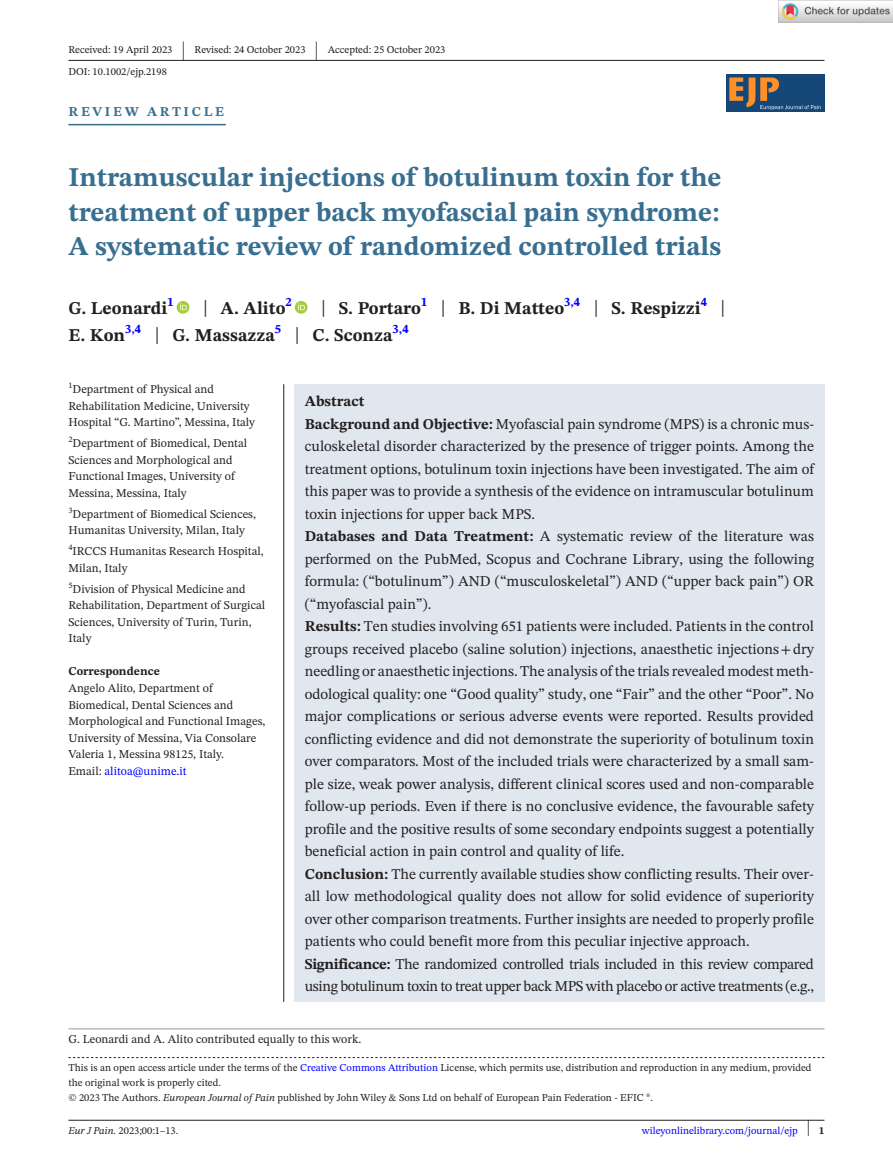
<style>
.page{position:relative;width:893px;height:1174px;background:#fff}
.page>*{position:absolute;margin:0;border:0;box-sizing:border-box;transform-origin:0 0}
.t1{font:700 27px/34.5px "STIX Two Text";color:#386e8f;text-align:justify}
.t2{font:25.65px "STIX Two Text";color:#231f20;scale:.49 1}
.t3{font:700 18px/27px "STIX Two Text";color:#231f20}
.t4{font:15px/22.5px "STIX Two Text";color:#231f20}
.t5{font:700 13.5px "STIX Two Text";letter-spacing:.2em;color:#386e8f}
.t6{font:12px/16.5px "STIX Two Text";color:#231f20}
.t7{font:700 12px "STIX Two Text";color:#231f20}
.t8{font:10.5px/15px "STIX Two Text";color:#231f20}
.t9{font:10.5px "STIX Two Text";color:#00f}
.s1{font-weight:400;font-size:23.4px}
.s2{color:#00f}
.s3{font-weight:700}
.s4{font-family:"STIX"}
.s5{font-style:italic}
.s6{font-size:22.2px;color:#231f20}
.s7{font-weight:700;color:#231f20}
</style>
<div class="page">
<hr style="left:68px;top:1119px;width:756px;height:1px;background:#231f20">
<img style="left:727px;top:74px;width:97px;height:37px">
<hr style="left:68px;top:60px;width:756px;height:1px;background:#231f20">
<hr style="left:68px;top:124px;width:158px;height:1px;background:#386e8f">
<svg style="left:177px;top:301px;width:12px;height:13px"></svg>
<svg style="left:180px;top:303px;width:7px;height:7px"></svg>
<svg style="left:295px;top:301px;width:13px;height:13px"></svg>
<svg style="left:298px;top:303px;width:7px;height:7px"></svg>
<div style="left:294px;top:384px;width:530px;height:618px;background:#e0e7ef"></div>
<hr style="left:283px;top:384px;width:1px;height:618px;background:#231f20">
<svg style="left:68px;top:1057px;width:756px;height:1px"></svg>
<hr style="left:68px;top:1028px;width:756px;height:1px;background:#939598">
<img style="left:779px;top:0;width:114px;height:23px">
<p class="t8" style="left:68px;top:42px;width:106px">Received: 19 April 2023</p>
<h2 class="t2" style="left:182px;top:32px;width:8px">|</h2>
<p class="t8" style="left:195px;top:42px;width:112px">Revised: 24 October 2023</p>
<h2 class="t2" style="left:315px;top:32px;width:8px">|</h2>
<p class="t8" style="left:328px;top:42px;width:119px">Accepted: 25 October 2023</p>
<p class="t8" style="left:68px;top:64px;width:100px">DOI: 10.1002/ejp.2198</p>
<p class="t5" style="left:68px;top:101px;width:157px">REVIEW ARTICLE</p>
<h1 class="t1" style="left:68px;top:161px;width:655px">Intramuscular injections of botulinum toxin for the treatment of upper back myofascial pain syndrome:<br>A systematic review of randomized controlled trials</h1>
<p class="t3" style="left:68px;top:295px;width:107px">G. Leonardi<sup>1</sup></p>
<p class="t3" style="left:203px;top:295px;width:90px"><span class="s1">|</span> A. Alito<sup>2</sup></p>
<p class="t3" style="left:68px;top:295px;width:658px;text-indent:253px"><span class="s1">|</span> S. Portaro<sup>1</sup> <span class="s1">|</span> B. Di Matteo<sup>3,4</sup> <span class="s1">|</span> S. Respizzi<sup>4</sup> <span class="s1">|<br></span>E. Kon<sup>3,4</sup> <span class="s1">|</span> G. Massazza<sup>5</sup> <span class="s1">|</span> C. Sconza<sup>3,4</sup></p>
<p class="t6" style="left:68px;top:381px;width:188px"><sup>1</sup>Department of Physical and<br>Rehabilitation Medicine, University<br>Hospital “G. Martino”, Messina, Italy</p>
<p class="t6" style="left:68px;top:435px;width:180px"><sup>2</sup>Department of Biomedical, Dental<br>Sciences and Morphological and<br>Functional Images, University of<br>Messina, Messina, Italy</p>
<p class="t6" style="left:68px;top:505px;width:189px"><sup>3</sup>Department of Biomedical Sciences,<br>Humanitas University, Milan, Italy</p>
<p class="t6" style="left:68px;top:543px;width:197px"><sup>4</sup>IRCCS Humanitas Research Hospital,<br>Milan, Italy</p>
<p class="t6" style="left:68px;top:580px;width:198px"><sup>5</sup>Division of Physical Medicine and<br>Rehabilitation, Department of Surgical<br>Sciences, University of Turin, Turin,<br>Italy</p>
<p class="t7" style="left:68px;top:663px;width:93px">Correspondence</p>
<p class="t6" style="left:68px;top:679px;width:198px">Angelo Alito, Department of<br>Biomedical, Dental Sciences and<br>Morphological and Functional Images,<br>University of Messina, Via Consolare<br>Valeria 1, Messina 98125, Italy.<br>Email: <span class="s2">alitoa@unime.it</span></p>
<p class="t4" style="left:305px;top:390px;width:511px"><span class="s3">Abstract<br>Background and Objective:</span> Myofascial pain syndrome (MPS) is a chronic mus&shy;culoskeletal disorder characterized by the presence of trigger points. Among the treatment options, botulinum toxin injections have been investigated. The aim of this paper was to provide a synthesis of the evidence on intramuscular botulinum toxin injections for upper back MPS.<br><span class="s3">Databases and Data Treatment:</span> A systematic review of the literature was performed on the PubMed, Scopus and Cochrane Library, using the following formula: (“botulinum”) AND (“musculoskeletal”) AND (“upper back pain”) OR (“myofascial pain”).<br><span class="s3">Results:</span> Ten studies involving 651 patients were included. Patients in the control groups received placebo (saline solution) injections, anaesthetic injections<span class="s4">+</span>dry needling or anaesthetic injections. The analysis of the trials revealed modest meth&shy;odological quality: one “Good quality” study, one “Fair” and the other “Poor”. No major complications or serious adverse events were reported. Results provided conflicting evidence and did not demonstrate the superiority of botulinum toxin over comparators. Most of the included trials were characterized by a small sam&shy;ple size, weak power analysis, different clinical scores used and non-comparable follow-up periods. Even if there is no conclusive evidence, the favourable safety profile and the positive results of some secondary endpoints suggest a potentially beneficial action in pain control and quality of life.<br><span class="s3">Conclusion:</span> The currently available studies show conflicting results. Their over&shy;all low methodological quality does not allow for solid evidence of superiority over other comparison treatments. Further insights are needed to properly profile patients who could benefit more from this peculiar injective approach.<br><span class="s3">Significance:</span> The randomized controlled trials included in this review compared using botulinum toxin to treat upper back MPS with placebo or active treatments (e.g.,</p>
<p class="t6" style="left:68px;top:1030px;width:295px">G. Leonardi and A. Alito contributed equally to this work.</p>
<p class="t8" style="left:68px;top:1060px;width:745px">This is an open access article under the terms of the <span class="s2">Creative Commons Attribution</span> License, which permits use, distribution and reproduction in any medium, provided the original work is properly cited.<br>© 2023 The Authors. <span class="s5">European Journal of Pain</span> published by John Wiley &amp; Sons Ltd on behalf of European Pain Federation - EFIC ®.</p>
<p class="t8" style="left:68px;top:1123px;width:111px"><span class="s5">Eur J Pain.</span> 2023;00:1–13.</p>
<p class="t9" style="left:642px;top:1123px;width:184px">wileyonlinelibrary.com/journal/ejp <span class="s6">|</span> <span class="s7">1</span></p>
</div>
